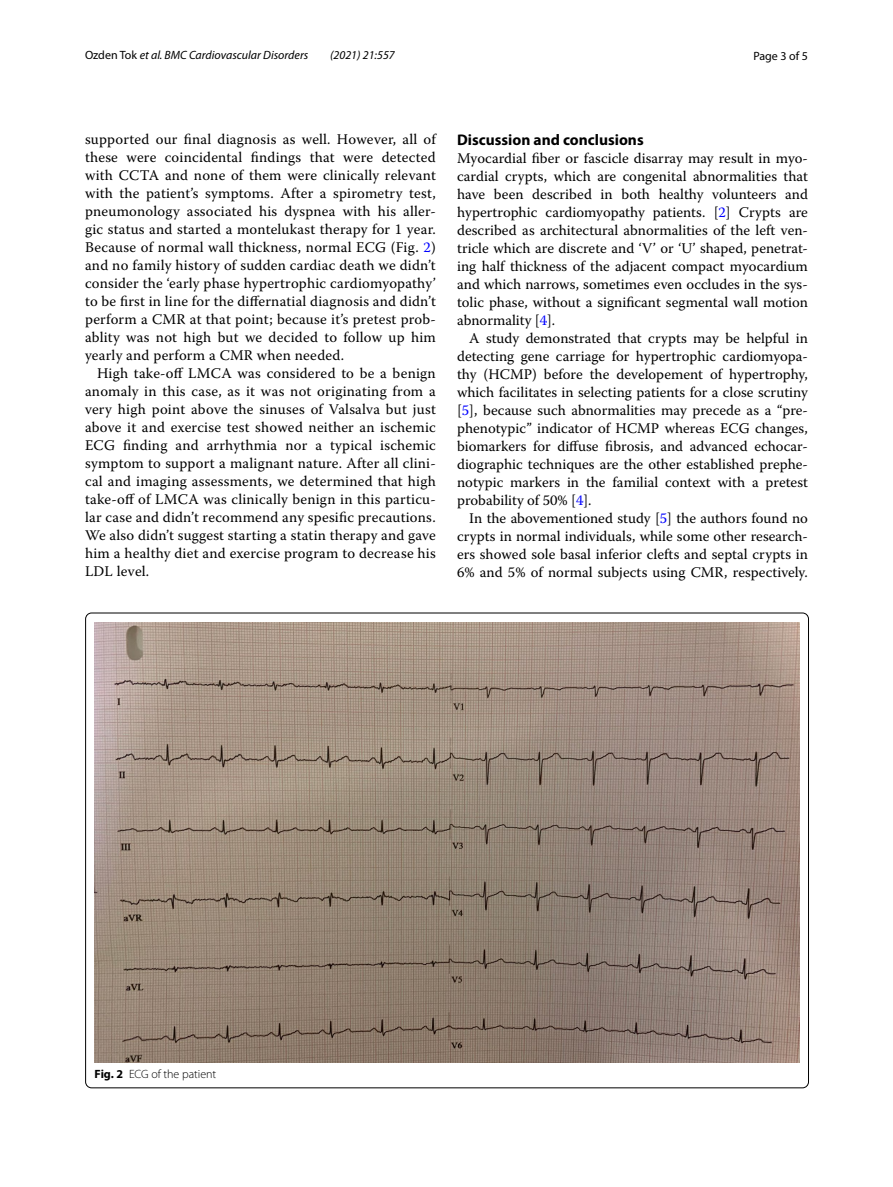
<style>
.page{position:relative;width:893px;height:1187px;background:#fff}
.page>*{position:absolute;margin:0;border:0;box-sizing:border-box;transform-origin:0 0}
.t1{font:700 15.45px "Myriad Pro";color:#000}
.t2{font:14.7px/18px "Warnock Pro";letter-spacing:.005em;color:#000;text-align:justify}
.t3{font:italic 12px "Myriad Pro";color:#000}
.t4{font:300 12px "Myriad Pro";color:#000}
.t5{font:12px "Myriad Pro";color:#000}
.s1{font-style:normal}
.s2{color:#00f}
.s3{font-weight:700}
</style>
<div class="page">
<img style="left:94px;top:622px;width:706px;height:440px">
<p class="t3" style="left:85px;top:48px;width:225px"><span class="s1">Ozden Tok</span> et al. BMC Cardiovascular Disorders</p>
<p class="t3" style="left:330px;top:48px;width:66px">(2021) 21:557</p>
<p class="t5" style="left:753px;top:48px;width:56px">Page 3 of 5</p>
<p class="t2" style="left:85px;top:130px;width:352px">supported our final diagnosis as well. However, all of these were coincidental findings that were detected with CCTA and none of them were clinically relevant with the patient’s symptoms. After a spirometry test, pneumonology associated his dyspnea with his aller&shy;gic status and started a montelukast therapy for 1 year.<br>Because of normal wall thickness, normal ECG (Fig. <span class="s2">2</span>) and no family history of sudden cardiac death we didn’t consider the ‘early phase hypertrophic cardiomyopathy’ to be first in line for the differnatial diagnosis and didn’t perform a CMR at that point; because it’s pretest prob&shy;ablity was not high but we decided to follow up him yearly and perform a CMR when needed.</p>
<p class="t2" style="left:85px;top:364px;width:352px;text-indent:12px">High take-off LMCA was considered to be a benign anomaly in this case, as it was not originating from a very high point above the sinuses of Valsalva but just above it and exercise test showed neither an ischemic ECG finding and arrhythmia nor a typical ischemic symptom to support a malignant nature. After all clini&shy;cal and imaging assessments, we determined that high take-off of LMCA was clinically benign in this particu&shy;lar case and didn’t recommend any spesific precautions.<br>We also didn’t suggest starting a statin therapy and gave him a healthy diet and exercise program to decrease his LDL level.</p>
<p class="t1" style="left:457px;top:129px;width:188px">Discussion and conclusions</p>
<p class="t2" style="left:457px;top:148px;width:352px">Myocardial fiber or fascicle disarray may result in myo&shy;cardial crypts, which are congenital abnormalities that have been described in both healthy volunteers and hypertrophic cardiomyopathy patients. [<span class="s2">2</span>] Crypts are described as architectural abnormalities of the left ven&shy;tricle which are discrete and ‘V’ or ‘U’ shaped, penetrat&shy;ing half thickness of the adjacent compact myocardium and which narrows, sometimes even occludes in the sys&shy;tolic phase, without a significant segmental wall motion abnormality [<span class="s2">4</span>].</p>
<p class="t2" style="left:457px;top:328px;width:352px;text-indent:12px">A study demonstrated that crypts may be helpful in detecting gene carriage for hypertrophic cardiomyopa&shy;thy (HCMP) before the developement of hypertrophy, which facilitates in selecting patients for a close scrutiny [<span class="s2">5</span>], because such abnormalities may precede as a “pre&shy;phenotypic” indicator of HCMP whereas ECG changes, biomarkers for diffuse fibrosis, and advanced echocar&shy;diographic techniques are the other established prephe&shy;notypic markers in the familial context with a pretest probability of 50% [<span class="s2">4</span>].</p>
<p class="t2" style="left:457px;top:508px;width:352px;text-indent:12px">In the abovementioned study [<span class="s2">5</span>] the authors found no crypts in normal individuals, while some other research&shy;ers showed sole basal inferior clefts and septal crypts in 6% and 5% of normal subjects using CMR, respectively.</p>
<p class="t4" style="left:95px;top:1067px;width:123px"><span class="s3">Fig. 2</span> ECG of the patient</p>
</div>
